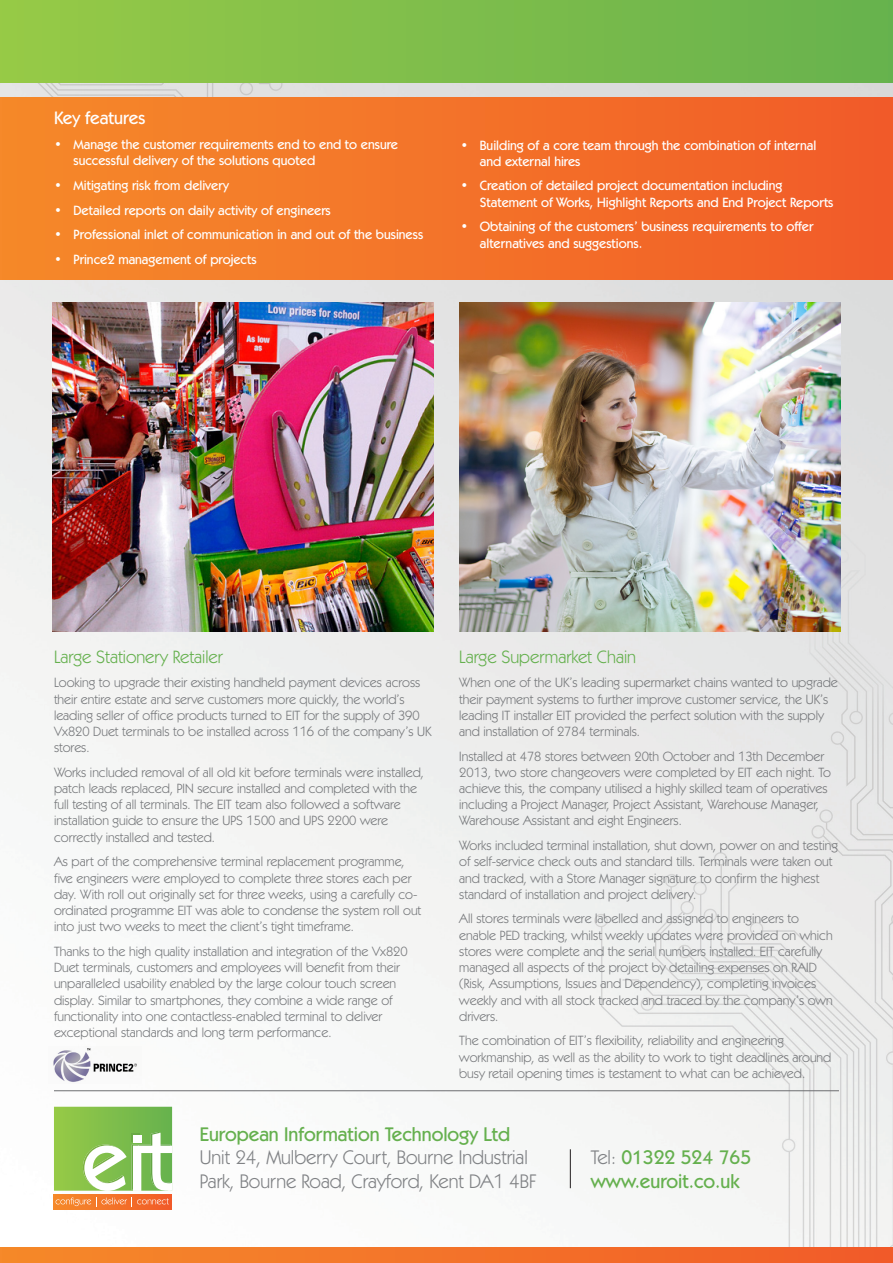
<style>
.page{position:relative;width:893px;height:1263px;background:#fff}
.page>*{position:absolute;margin:0;border:0;box-sizing:border-box;transform-origin:0 0}
.t1{font:19.8px/23.7px "Kabel IT Cby BT";color:#808285}
.t2{font:500 19.8px/23.7px "Kabel IT Cby BT";color:#65b04e}
.t3{font:18px "Kabel IT Cby BT";color:#65b04e}
.t4{font:500 18px "Kabel IT Cby BT";color:#fff}
.t5{font:13.5px/16.2px "Kabel IT Cby BT";color:#76787b}
.t6{font:500 13.5px/16.2px "Kabel IT Cby BT";color:#fff}
.s1{font-weight:500;color:#65b04e}
.s2{font-weight:400;color:#808285}
</style>
<div class="page">
<img style="left:0;top:83px;width:893px;height:1165px">
<svg style="left:0;top:1248px;width:893px;height:15px;background:#f37228"></svg>
<svg style="left:54px;top:1194px;width:118px;height:15px"></svg>
<svg style="left:54px;top:1107px;width:118px;height:84px"></svg>
<div style="left:133px;top:1134px;width:8px;height:8px;background:#fff"></div>
<svg style="left:56px;top:1197px;width:113px;height:9px"></svg>
<hr style="left:570px;top:1149px;width:1px;height:39px;background:#231f20">
<hr style="left:54px;top:1090px;width:785px;height:1px;background:#6c6d70">
<div style="left:0;top:0;width:893px;height:83px;background:linear-gradient(to right,#97ca47,#67b24e)"></div>
<div style="left:0;top:98px;width:893px;height:182px;background:linear-gradient(to right,#f58a2a,#f15b28)"></div>
<img style="left:53px;top:303px;width:381px;height:328px">
<img style="left:459px;top:303px;width:381px;height:328px">
<img style="left:49px;top:1046px;width:92px;height:38px">
<p class="t4" style="left:54px;top:107px;width:93px">Key features</p>
<p class="t6" style="left:74px;top:136px;width:326px;text-indent:-20px">• Manage the customer requirements end to end to ensure successful delivery of the solutions quoted</p>
<p class="t6" style="left:54px;top:177px;width:176px">• Mitigating risk from delivery</p>
<p class="t6" style="left:54px;top:202px;width:278px">• Detailed reports on daily activity of engineers</p>
<p class="t6" style="left:54px;top:226px;width:371px">• Professional inlet of communication in and out of the business</p>
<p class="t6" style="left:54px;top:251px;width:204px">• Prince2 management of projects</p>
<p class="t6" style="left:480px;top:137px;width:338px;text-indent:-20px">• Building of a core team through the combination of internal and external hires</p>
<p class="t6" style="left:480px;top:177px;width:355px;text-indent:-20px">• Creation of detailed project documentation including<br>Statement of Works, Highlight Reports and End Project Reports</p>
<p class="t6" style="left:480px;top:218px;width:335px;text-indent:-20px">• Obtaining of the customers’ business requirements to offer alternatives and suggestions.</p>
<p class="t3" style="left:54px;top:645px;width:170px">Large Stationery Retailer</p>
<p class="t5" style="left:54px;top:674px;width:379px">Looking to upgrade their existing handheld payment devices across their entire estate and serve customers more quickly, the world’s leading seller of office products turned to EIT for the supply of 390<br>Vx820 Duet terminals to be installed across 116 of the company’s UK stores.</p>
<p class="t5" style="left:54px;top:764px;width:371px">Works included removal of all old kit before terminals were installed, patch leads replaced, PIN secure installed and completed with the full testing of all terminals. The EIT team also followed a software installation guide to ensure the UPS 1500 and UPS 2200 were correctly installed and tested.</p>
<p class="t5" style="left:54px;top:853px;width:369px">As part of the comprehensive terminal replacement programme, five engineers were employed to complete three stores each per day. With roll out originally set for three weeks, using a carefully co&shy;ordinated programme EIT was able to condense the system roll out into just two weeks to meet the client’s tight timeframe.</p>
<p class="t5" style="left:54px;top:943px;width:355px">Thanks to the high quality installation and integration of the Vx820<br>Duet terminals, customers and employees will benefit from their unparalleled usability enabled by the large colour touch screen display. Similar to smartphones, they combine a wide range of functionality into one contactless-enabled terminal to deliver exceptional standards and long term performance.</p>
<p class="t3" style="left:459px;top:645px;width:178px">Large Supermarket Chain</p>
<p class="t5" style="left:459px;top:674px;width:380px">When one of the UK’s leading supermarket chains wanted to upgrade their payment systems to further improve customer service, the UK’s leading IT installer EIT provided the perfect solution with the supply and installation of 2784 terminals.</p>
<p class="t5" style="left:459px;top:748px;width:373px">Installed at 478 stores between 20th October and 13th December 2013, two store changeovers were completed by EIT each night. To achieve this, the company utilised a highly skilled team of operatives including a Project Manager, Project Assistant, Warehouse Manager, Warehouse Assistant and eight Engineers.</p>
<p class="t5" style="left:459px;top:837px;width:380px">Works included terminal installation, shut down, power on and testing of self-service check outs and standard tills. Terminals were taken out and tracked, with a Store Manager signature to confirm the highest standard of installation and project delivery.</p>
<p class="t5" style="left:459px;top:910px;width:375px">All stores terminals were labelled and assigned to engineers to enable PED tracking, whilst weekly updates were provided on which stores were complete and the serial numbers installed. EIT carefully managed all aspects of the project by detailing expenses on RAID (Risk, Assumptions, Issues and Dependency), completing invoices weekly and with all stock tracked and traced by the company’s own drivers.</p>
<p class="t5" style="left:459px;top:1032px;width:374px">The combination of EIT’s flexibility, reliability and engineering workmanship, as well as the ability to work to tight deadlines around busy retail opening times is testament to what can be achieved.</p>
<p class="t1" style="left:200px;top:1121px;width:338px"><span class="s1">European Information Technology Ltd<br></span>Unit 24, Mulberry Court, Bourne Industrial<br>Park, Bourne Road, Crayford, Kent DA1 4BF</p>
<p class="t2" style="left:591px;top:1145px;width:162px"><span class="s2">Tel:</span> 01322 524 765 www.euroit.co.uk</p>
</div>
